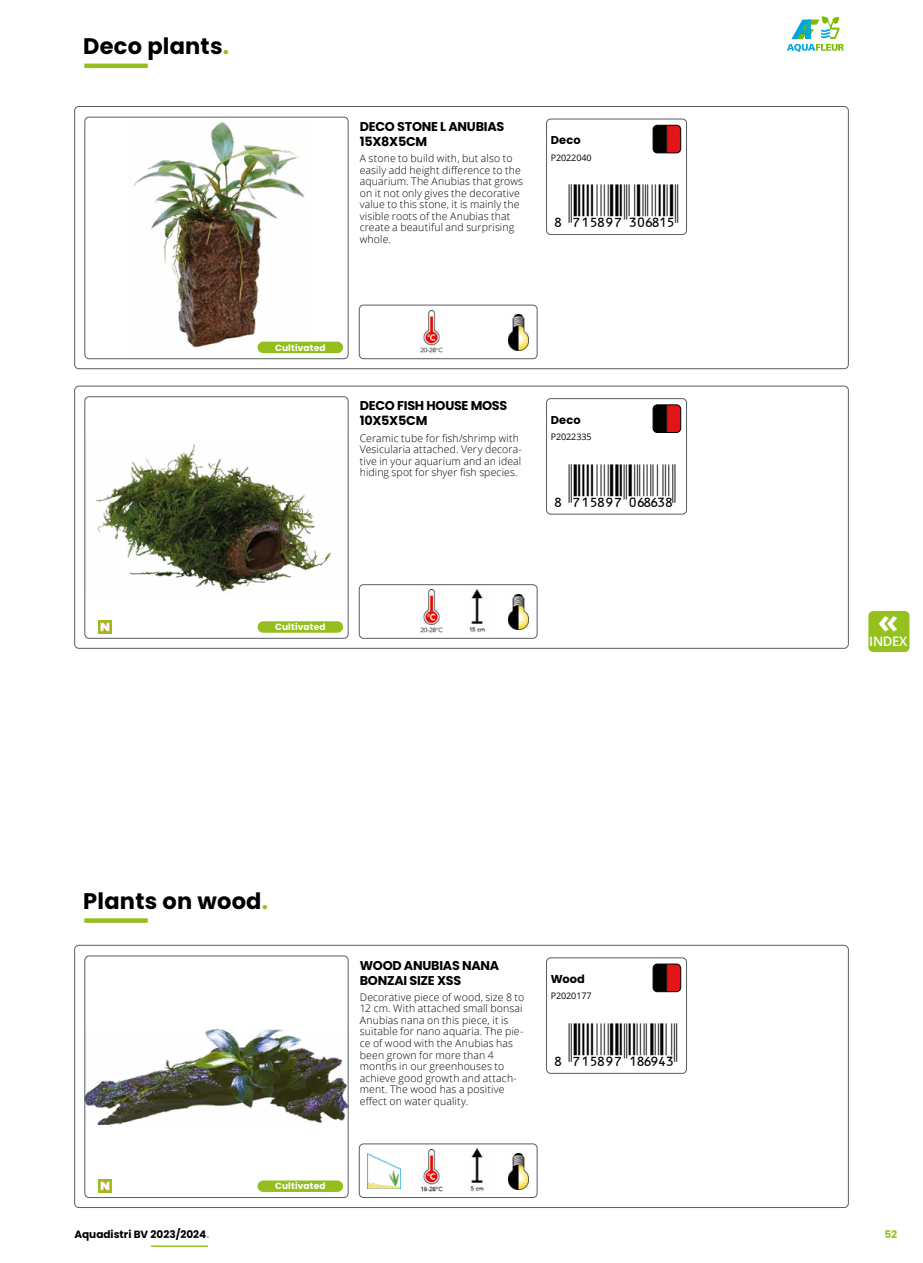
<style>
.page{position:relative;width:923px;height:1263px;background:#fff}
.page>*{position:absolute;margin:0;border:0;box-sizing:border-box;transform-origin:0 0}
.t1{font:42.75px "Ean Bwr P36 Tt";letter-spacing:.01em;color:#000}
.t2{font:700 33.75px "Open Sans";color:#fff}
.t3{font:700 22.5px "Poppins";letter-spacing:.01em;color:#000}
.t4{font:600 13.2px "Open Sans";letter-spacing:-.025em;color:#fff}
.t5{font:700 12.75px/15px "Poppins";letter-spacing:-.02em;color:#000}
.t6{font:700 11.4px "Poppins";letter-spacing:.005em;color:#000}
.t7{font:300 10.5px/11.6px "Open Sans";letter-spacing:.01em;color:#000}
.t8{font:700 10.5px "Poppins";color:#000}
.t9{font:700 10.5px "Poppins";color:#95c11f}
.t10{font:700 9px "Poppins";letter-spacing:.02em;color:#fff}
.t11{font:9px "Open Sans";letter-spacing:-.01em;color:#000}
.s1{color:#95c11f}
</style>
<div class="page">
<svg style="left:787px;top:17px;width:57px;height:34px"></svg>
<hr style="left:151px;top:1245px;width:57px;height:2px;background:#95c11f">
<div style="left:74px;top:106px;width:774px;height:263px;border:1px solid #555e60;border-radius:4px"></div>
<img style="left:133px;top:122px;width:174px;height:232px">
<div style="left:85px;top:117px;width:263px;height:242px;border:1px solid #555e60;border-radius:4px"></div>
<div style="left:546px;top:119px;width:140px;height:116px;border:1px solid #555e60;border-radius:4px"></div>
<div style="left:359px;top:305px;width:178px;height:54px;border:1px solid #555e60;border-radius:4px"></div>
<img style="left:508px;top:315px;width:20px;height:35px">
<img style="left:420px;top:310px;width:23px;height:43px">
<img style="left:653px;top:125px;width:28px;height:28px">
<div style="left:653px;top:125px;width:28px;height:28px;border:1px solid #000;border-radius:4px"></div>
<div style="left:257px;top:342px;width:86px;height:11px;background:#93be1e;border-radius:6px"></div>
<div style="left:74px;top:386px;width:774px;height:262px;border:1px solid #555e60;border-radius:4px"></div>
<img style="left:96px;top:444px;width:235px;height:149px">
<div style="left:85px;top:396px;width:263px;height:242px;border:1px solid #555e60;border-radius:4px"></div>
<div style="left:546px;top:398px;width:140px;height:116px;border:1px solid #555e60;border-radius:4px"></div>
<div style="left:359px;top:584px;width:178px;height:54px;border:1px solid #555e60;border-radius:4px"></div>
<img style="left:508px;top:594px;width:20px;height:36px">
<img style="left:469px;top:589px;width:16px;height:44px">
<img style="left:420px;top:590px;width:23px;height:43px">
<img style="left:653px;top:405px;width:28px;height:27px">
<div style="left:653px;top:405px;width:28px;height:28px;border:1px solid #000;border-radius:4px"></div>
<svg style="left:99px;top:620px;width:12px;height:13px"></svg>
<div style="left:257px;top:621px;width:86px;height:12px;background:#93be1e;border-radius:6px"></div>
<div style="left:74px;top:945px;width:774px;height:263px;border:1px solid #555e60;border-radius:4px"></div>
<img style="left:87px;top:1029px;width:259px;height:95px">
<div style="left:85px;top:956px;width:263px;height:242px;border:1px solid #555e60;border-radius:4px"></div>
<div style="left:546px;top:958px;width:140px;height:115px;border:1px solid #555e60;border-radius:4px"></div>
<div style="left:359px;top:1144px;width:178px;height:54px;border:1px solid #555e60;border-radius:4px"></div>
<img style="left:508px;top:1153px;width:20px;height:36px">
<img style="left:469px;top:1148px;width:15px;height:44px">
<img style="left:420px;top:1149px;width:23px;height:43px">
<img style="left:368px;top:1154px;width:33px;height:35px">
<img style="left:653px;top:964px;width:28px;height:28px">
<div style="left:653px;top:964px;width:28px;height:28px;border:1px solid #000;border-radius:4px"></div>
<svg style="left:99px;top:1179px;width:12px;height:13px"></svg>
<div style="left:257px;top:1180px;width:86px;height:12px;background:#93be1e;border-radius:6px"></div>
<hr style="left:84px;top:64px;width:64px;height:4px;background:#93be1e">
<div style="left:84px;top:918px;width:64px;height:5px;background:#93be1e"></div>
<div style="left:868px;top:610px;width:42px;height:42px;background:#95c11f;border-radius:5px"></div>
<div style="left:867px;top:610px;width:43px;height:43px;border:1px solid #fff;border-radius:5px"></div>
<h3 class="t3" style="left:83px;top:33px;width:147px">Deco plants<span class="s1">.</span></h3>
<p class="t5" style="left:360px;top:119px;width:146px">DECO STONE L ANUBIAS<br>15X8X5CM</p>
<p class="t7" style="left:360px;top:152px;width:165px">A stone to build with, but also to easily add height difference to the aquarium. The Anubias that grows on it not only gives the decorative value to this stone, it is mainly the visible roots of the Anubias that create a beautiful and surprising whole.</p>
<p class="t6" style="left:551px;top:134px;width:31px">Deco</p>
<p class="t11" style="left:551px;top:151px;width:42px">P2022040</p>
<h1 class="t1" style="left:542px;top:184px;width:137px">+!7B5IJ7-DAGIBF!</h1>
<p class="t10" style="left:275px;top:342px;width:52px">Cultivated</p>
<p class="t5" style="left:360px;top:398px;width:149px">DECO FISH HOUSE MOSS<br>10X5X5CM</p>
<p class="t7" style="left:360px;top:432px;width:164px">Ceramic tube for fish/shrimp with Vesicularia attached. Very decora&shy;tive in your aquarium and an ideal hiding spot for shyer fish species.</p>
<p class="t6" style="left:551px;top:413px;width:31px">Deco</p>
<p class="t11" style="left:551px;top:431px;width:42px">P2022335</p>
<h1 class="t1" style="left:542px;top:464px;width:135px">+!7B5IJ7-AGIGDI!</h1>
<p class="t10" style="left:275px;top:622px;width:52px">Cultivated</p>
<h3 class="t3" style="left:83px;top:888px;width:186px">Plants on wood<span class="s1">.</span></h3>
<p class="t10" style="left:275px;top:1181px;width:52px">Cultivated</p>
<p class="t5" style="left:360px;top:958px;width:141px">WOOD ANUBIAS NANA<br>BONZAI SIZE XSS</p>
<p class="t7" style="left:360px;top:991px;width:166px">Decorative piece of wood, size 8 to<br>12 cm. With attached small bonsai<br>Anubias nana on this piece, it is suitable for nano aquaria. The pie&shy;ce of wood with the Anubias has been grown for more than 4 months in our greenhouses to achieve good growth and attach&shy;ment. The wood has a positive effect on water quality.</p>
<p class="t6" style="left:551px;top:973px;width:36px">Wood</p>
<p class="t11" style="left:551px;top:990px;width:42px">P2020177</p>
<h1 class="t1" style="left:542px;top:1023px;width:136px">+!7B5IJ7-BIGJED!</h1>
<h2 class="t2" style="left:878px;top:597px;width:22px">«</h2>
<p class="t4" style="left:869px;top:632px;width:40px">INDEX</p>
<p class="t8" style="left:74px;top:1228px;width:136px">Aquadistri BV 2023/2024<span class="s1">.</span></p>
<p class="t9" style="left:884px;top:1228px;width:14px">52</p>
</div>
